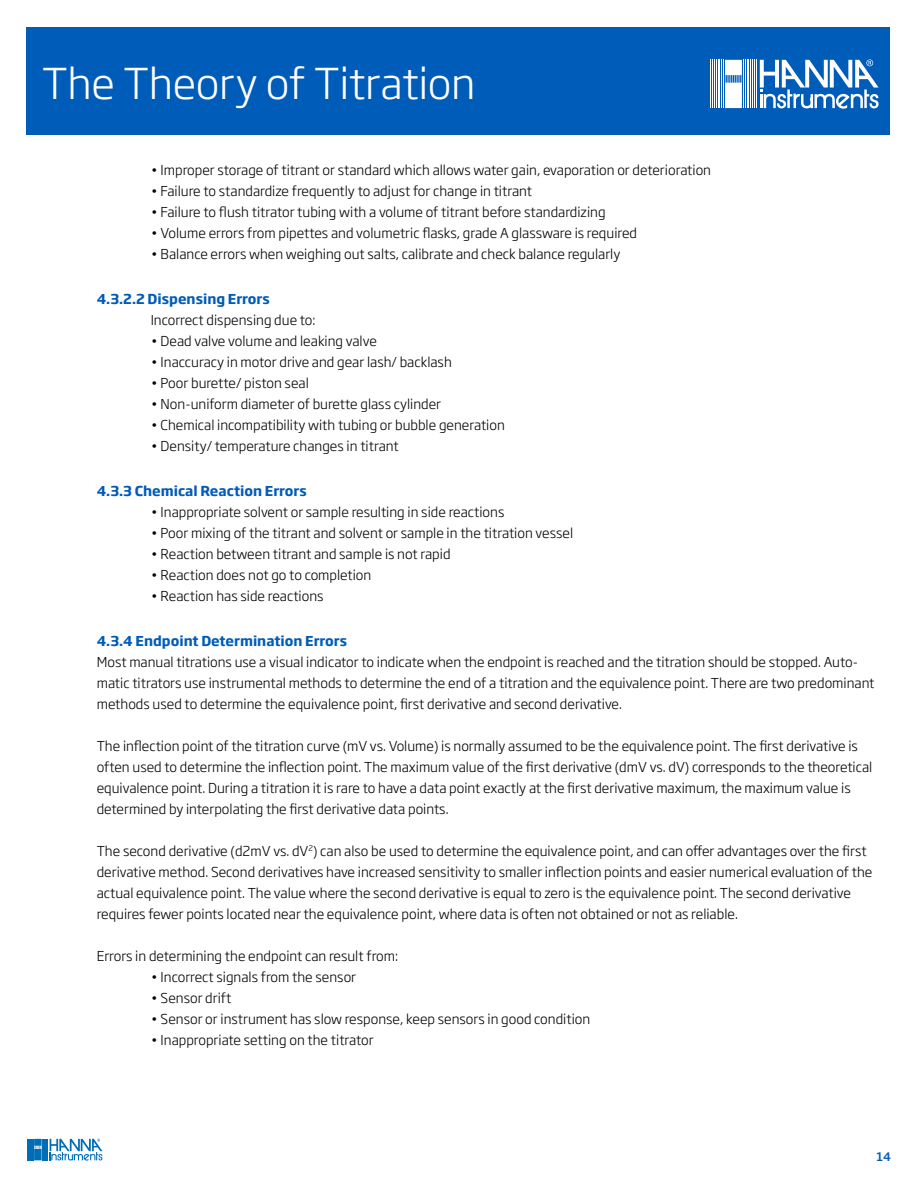
<style>
.page{position:relative;width:918px;height:1188px;background:#fff}
.page>*{position:absolute;margin:0;border:0;box-sizing:border-box;transform-origin:0 0}
.t1{font:300 42px "Soho Gothic Pro";letter-spacing:-.005em;color:#fff}
.t2{font:300 13.5px/21px "Soho Gothic Pro";color:#000}
.t3{font:700 13.5px "Soho Gothic Pro";color:#005cb9}
.t4{font:500 11.7px "Soho Gothic Pro";color:#005cb9}
</style>
<div class="page">
<svg style="left:28px;top:1139px;width:74px;height:22px"></svg>
<div style="left:26px;top:27px;width:864px;height:108px;background:#005cb9"></div>
<hr style="left:756px;top:60px;width:1px;height:48px;background:#fff">
<hr style="left:754px;top:60px;width:1px;height:48px;background:#fff">
<hr style="left:752px;top:60px;width:1px;height:48px;background:#fff">
<hr style="left:750px;top:60px;width:1px;height:48px;background:#fff">
<hr style="left:749px;top:60px;width:1px;height:48px;background:#fff">
<hr style="left:747px;top:60px;width:1px;height:48px;background:#fff">
<hr style="left:745px;top:60px;width:1px;height:48px;background:#fff">
<hr style="left:743px;top:60px;width:1px;height:48px;background:#fff">
<hr style="left:723px;top:60px;width:1px;height:48px;background:#fff">
<hr style="left:721px;top:60px;width:1px;height:48px;background:#fff">
<hr style="left:720px;top:60px;width:1px;height:48px;background:#fff">
<hr style="left:718px;top:60px;width:1px;height:48px;background:#fff">
<hr style="left:716px;top:60px;width:1px;height:48px;background:#fff">
<hr style="left:714px;top:60px;width:1px;height:48px;background:#fff">
<hr style="left:712px;top:60px;width:1px;height:48px;background:#fff">
<hr style="left:711px;top:60px;width:1px;height:48px;background:#fff">
<svg style="left:725px;top:60px;width:17px;height:48px"></svg>
<svg style="left:760px;top:59px;width:119px;height:50px"></svg>
<h1 class="t1" style="left:42px;top:51px;width:435px">The Theory of Titration</h1>
<p class="t2" style="left:151px;top:158px;width:562px">• Improper storage of titrant or standard which allows water gain, evaporation or deterioration</p>
<p class="t2" style="left:151px;top:179px;width:383px">• Failure to standardize frequently to adjust for change in titrant</p>
<p class="t2" style="left:151px;top:200px;width:456px">• Failure to flush titrator tubing with a volume of titrant before standardizing</p>
<p class="t2" style="left:151px;top:221px;width:488px">• Volume errors from pipettes and volumetric flasks, grade A glassware is required</p>
<p class="t2" style="left:151px;top:242px;width:471px">• Balance errors when weighing out salts, calibrate and check balance regularly</p>
<p class="t3" style="left:97px;top:288px;width:175px">4.3.2.2 Dispensing Errors</p>
<p class="t2" style="left:151px;top:308px;width:166px">Incorrect dispensing due to:</p>
<p class="t2" style="left:151px;top:329px;width:228px">• Dead valve volume and leaking valve</p>
<p class="t2" style="left:151px;top:350px;width:303px">• Inaccuracy in motor drive and gear lash/ backlash</p>
<p class="t2" style="left:151px;top:371px;width:160px">• Poor burette/ piston seal</p>
<p class="t2" style="left:151px;top:392px;width:292px">• Non-uniform diameter of burette glass cylinder</p>
<p class="t2" style="left:151px;top:413px;width:356px">• Chemical incompatibility with tubing or bubble generation</p>
<p class="t2" style="left:151px;top:434px;width:250px">• Density/ temperature changes in titrant</p>
<p class="t3" style="left:97px;top:480px;width:212px">4.3.3 Chemical Reaction Errors</p>
<p class="t2" style="left:151px;top:500px;width:355px">• Inappropriate solvent or sample resulting in side reactions</p>
<p class="t2" style="left:151px;top:521px;width:424px">• Poor mixing of the titrant and solvent or sample in the titration vessel</p>
<p class="t2" style="left:151px;top:542px;width:301px">• Reaction between titrant and sample is not rapid</p>
<p class="t2" style="left:151px;top:563px;width:222px">• Reaction does not go to completion</p>
<p class="t2" style="left:151px;top:584px;width:174px">• Reaction has side reactions</p>
<p class="t3" style="left:97px;top:630px;width:252px">4.3.4 Endpoint Determination Errors</p>
<p class="t2" style="left:97px;top:650px;width:779px">Most manual titrations use a visual indicator to indicate when the endpoint is reached and the titration should be stopped. Auto&shy;matic titrators use instrumental methods to determine the end of a titration and the equivalence point. There are two predominant methods used to determine the equivalence point, first derivative and second derivative.</p>
<p class="t2" style="left:97px;top:734px;width:777px">The inflection point of the titration curve (mV vs. Volume) is normally assumed to be the equivalence point. The first derivative is often used to determine the inflection point. The maximum value of the first derivative (dmV vs. dV) corresponds to the theoretical equivalence point. During a titration it is rare to have a data point exactly at the first derivative maximum, the maximum value is determined by interpolating the first derivative data points.</p>
<p class="t2" style="left:97px;top:839px;width:777px">The second derivative (d2mV vs. dV<sup>2</sup>) can also be used to determine the equivalence point, and can offer advantages over the first derivative method. Second derivatives have increased sensitivity to smaller inflection points and easier numerical evaluation of the actual equivalence point. The value where the second derivative is equal to zero is the equivalence point. The second derivative requires fewer points located near the equivalence point, where data is often not obtained or not as reliable.</p>
<p class="t2" style="left:97px;top:944px;width:303px">Errors in determining the endpoint can result from:</p>
<p class="t2" style="left:151px;top:965px;width:207px">• Incorrect signals from the sensor</p>
<p class="t2" style="left:151px;top:986px;width:82px">• Sensor drift</p>
<p class="t2" style="left:151px;top:1007px;width:441px">• Sensor or instrument has slow response, keep sensors in good condition</p>
<p class="t2" style="left:151px;top:1028px;width:225px">• Inappropriate setting on the titrator</p>
<p class="t4" style="left:876px;top:1147px;width:16px">14</p>
</div>
